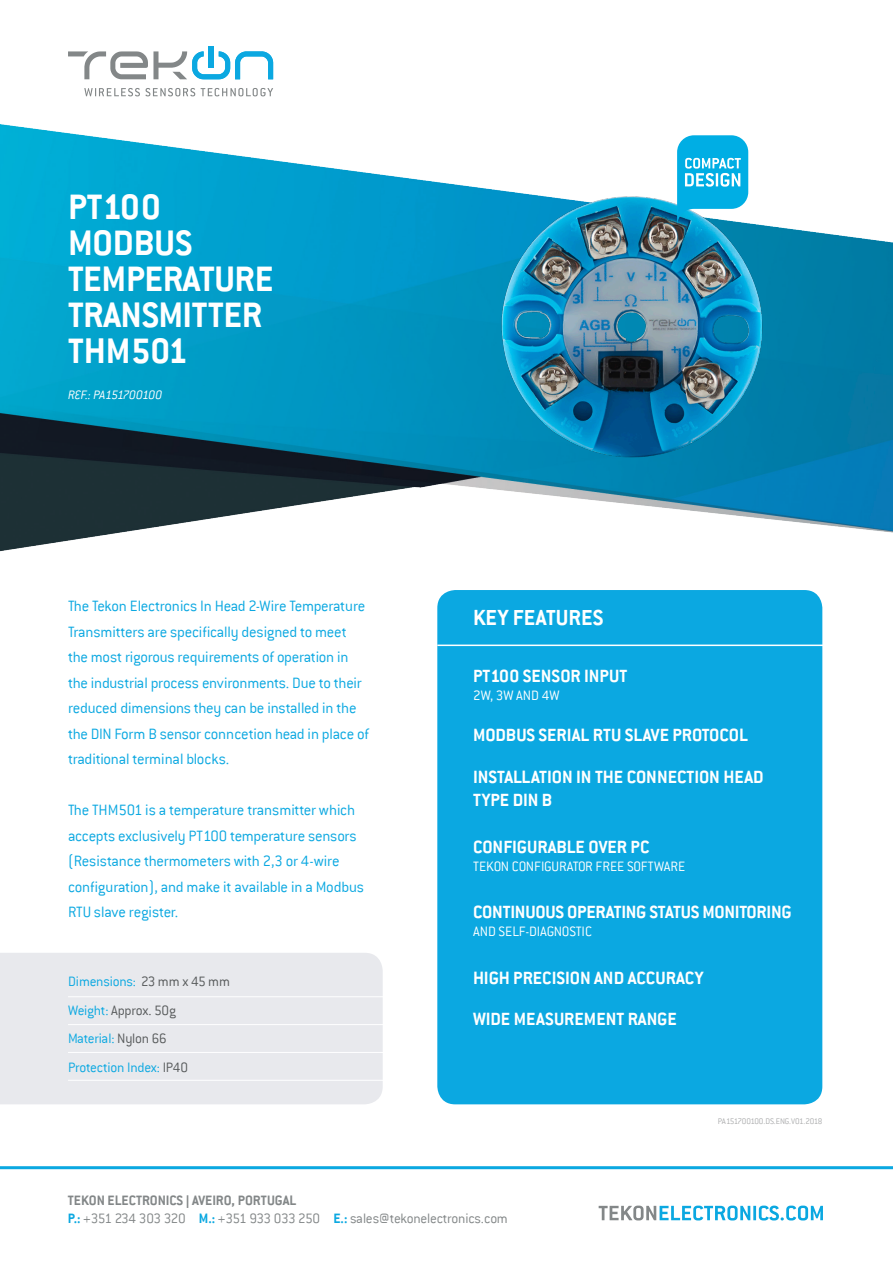
<style>
.page{position:relative;width:893px;height:1263px;background:#fff}
.page>*{position:absolute;margin:0;border:0;box-sizing:border-box;transform-origin:0 0}
.t1{font:700 39px/36px "Conduit ITC";letter-spacing:-.01em;color:#fff}
.t2{font:700 24px "Conduit ITC";color:#fff}
.t3{font:700 19.5px/41.4px "Conduit ITC";color:#fff}
.t4{font:300 16.5px/25.5px "Conduit ITC";letter-spacing:-.015em;color:#0ba8e1}
.t5{font:300 15px/18px "Conduit ITC";letter-spacing:-.02em;color:#838788}
.t6{font:300 15px/28.5px "Conduit ITC";letter-spacing:-.015em;color:#0ba8e1}
.t7{font:300 15px "Conduit ITC";color:#fff}
.t8{font:italic 300 13.5px "Conduit ITC";letter-spacing:-.035em;color:#fff}
.t9{font:300 9px "Conduit ITC";letter-spacing:-.035em;color:#acadae}
.s1{color:#585b5c}
.s2{font-weight:700}
.s3{font-family:"Arial";font-weight:700;font-size:13.5px}
.s4{font-weight:700;color:#0ba8e1}
</style>
<div class="page">
<img style="left:0;top:61px;width:274px;height:491px">
<img style="left:262px;top:96px;width:631px;height:456px">
<div style="left:437px;top:590px;width:385px;height:514px;background:#0ba8e1;border-radius:18px"></div>
<div style="left:0;top:953px;width:383px;height:151px;background:#e8e9ed"></div>
<hr style="left:68px;top:996px;width:342px;height:1px;background:#fff">
<hr style="left:68px;top:1024px;width:342px;height:1px;background:#fff">
<hr style="left:68px;top:1052px;width:342px;height:1px;background:#fff">
<hr style="left:68px;top:1080px;width:342px;height:1px;background:#fff">
<hr style="left:437px;top:644px;width:388px;height:2px;background:#fff">
<svg style="left:0;top:1166px;width:893px;height:3px;background:#1bade2"></svg>
<svg style="left:68px;top:46px;width:205px;height:33px"></svg>
<svg style="left:84px;top:88px;width:111px;height:8px"></svg>
<svg style="left:201px;top:88px;width:72px;height:8px"></svg>
<svg style="left:677px;top:135px;width:71px;height:91px"></svg>
<svg style="left:599px;top:1205px;width:151px;height:15px"></svg>
<hr style="left:753px;top:1206px;width:3px;height:14px;background:#0ba8e1">
<svg style="left:759px;top:1205px;width:64px;height:15px"></svg>
<h1 class="t1" style="left:68px;top:189px;width:207px">PT100<br>MODBUS<br>TEMPERATURE<br>TRANSMITTER<br>THM501</h1>
<p class="t8" style="left:68px;top:388px;width:96px">REF.: PA151700100</p>
<p class="t4" style="left:68px;top:593px;width:303px">The Tekon Electronics In Head 2-Wire Temperature Transmitters are specifically designed to meet the most rigorous requirements of operation in the industrial process environments. Due to their reduced dimensions they can be installed in the the DIN Form B sensor conncetion head in place of traditional terminal blocks.</p>
<p class="t4" style="left:68px;top:797px;width:297px">The THM501 is a temperature transmitter which accepts exclusively PT100 temperature sensors (Resistance thermometers with 2,3 or 4-wire configuration), and make it available in a Modbus RTU slave register.</p>
<p class="t6" style="left:68px;top:967px;width:164px">Dimensions: <span class="s1">23 mm x 45 mm<br></span>Weight: <span class="s1">Approx. 50g<br></span>Material: <span class="s1">Nylon 66<br></span>Protection Index: <span class="s1">IP40</span></p>
<h2 class="t2" style="left:473px;top:604px;width:132px">KEY FEATURES</h2>
<p class="t3" style="left:473px;top:655px;width:156px">PT100 SENSOR INPUT</p>
<p class="t7" style="left:473px;top:687px;width:88px">2W, 3W AND 4W</p>
<p class="t3" style="left:473px;top:714px;width:292px">MODBUS SERIAL RTU SLAVE PROTOCOL<br>INSTALLATION IN THE CONNECTION HEAD</p>
<p class="t3" style="left:473px;top:779px;width:81px">TYPE DIN B</p>
<p class="t3" style="left:473px;top:826px;width:178px">CONFIGURABLE OVER PC</p>
<p class="t7" style="left:473px;top:858px;width:214px">TEKON CONFIGURATOR FREE SOFTWARE</p>
<p class="t3" style="left:473px;top:891px;width:320px">CONTINUOUS OPERATING STATUS MONITORING</p>
<p class="t7" style="left:473px;top:923px;width:120px">AND SELF-DIAGNOSTIC</p>
<p class="t3" style="left:473px;top:956px;width:232px">HIGH PRECISION AND ACCURACY<br>WIDE MEASUREMENT RANGE</p>
<p class="t9" style="left:718px;top:1116px;width:106px">PA151700100.DS.ENG.V01.2018</p>
<p class="t5" style="left:68px;top:1191px;width:441px"><span class="s2">TEKON ELECTRONICS</span> <span class="s3">|</span> <span class="s2">AVEIRO, PORTUGAL<br></span><span class="s4">P.:</span> +351 234 303 320 <span class="s4">M.:</span> +351 933 033 250 <span class="s4">E.:</span> sales@tekonelectronics.com</p>
</div>
